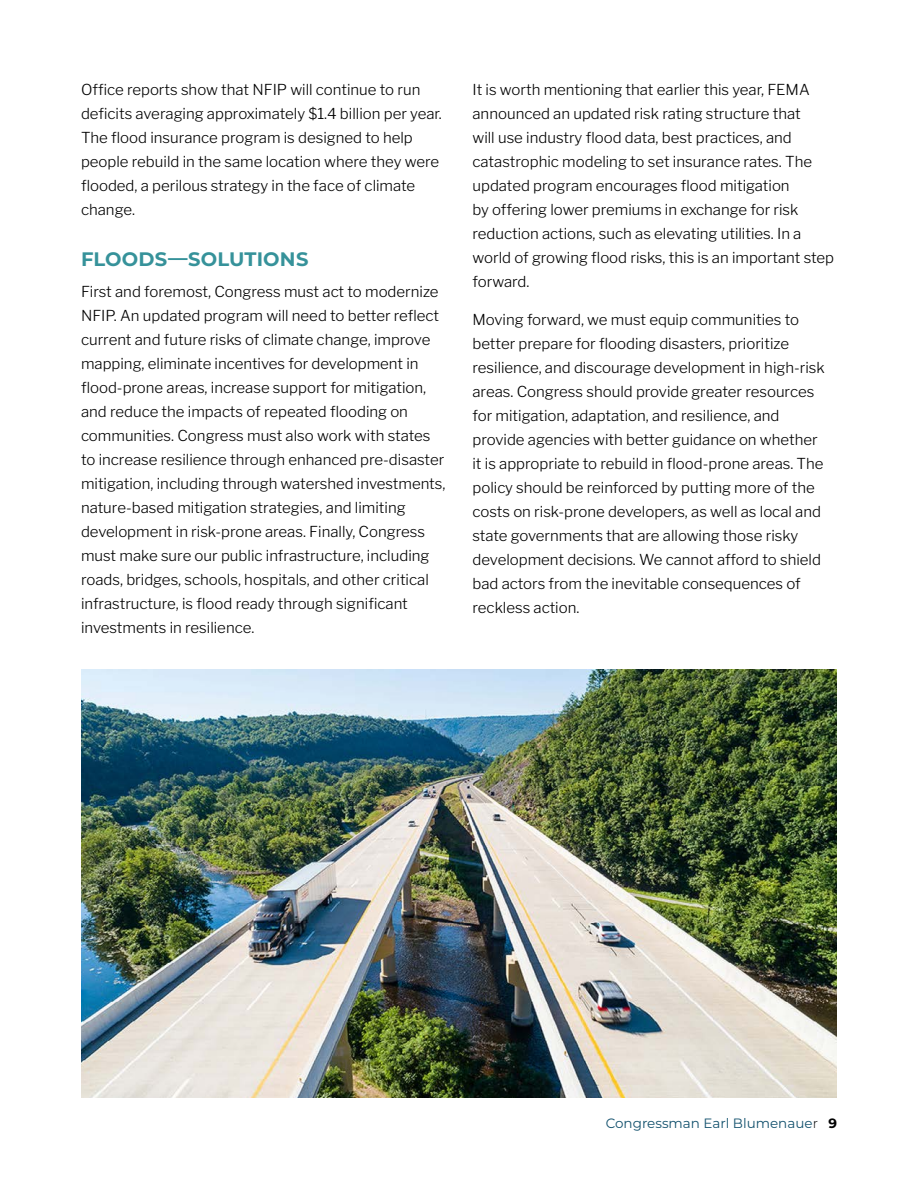
<style>
.page{position:relative;width:918px;height:1188px;background:#fff}
.page>*{position:absolute;margin:0;border:0;box-sizing:border-box;transform-origin:0 0}
.t1{font:700 19.5px "Montserrat";letter-spacing:.01em;color:#36929a}
.t2{font:100 15px/24px "Libre Franklin";color:#000}
.t3{font:13.5px "Montserrat";color:#14526e}
.s1{font-weight:300;color:#000}
.s2{font-weight:700;color:#000}
</style>
<div class="page">
<img style="left:81px;top:670px;width:756px;height:427px">
<p class="t2" style="left:81px;top:77px;width:362px">Office reports show that NFIP will continue to run deficits averaging approximately $1.4 billion per year.<br>The flood insurance program is designed to help people rebuild in the same location where they were flooded, a perilous strategy in the face of climate change.</p>
<h1 class="t1" style="left:81px;top:245px;width:229px">FLOODS—SOLUTIONS</h1>
<p class="t2" style="left:81px;top:278px;width:366px">First and foremost, Congress must act to modernize NFIP. An updated program will need to better reflect current and future risks of climate change, improve mapping, eliminate incentives for development in flood-prone areas, increase support for mitigation, and reduce the impacts of repeated flooding on communities. Congress must also work with states to increase resilience through enhanced pre-disaster mitigation, including through watershed investments, nature-based mitigation strategies, and limiting development in risk-prone areas. Finally, Congress must make sure our public infrastructure, including roads, bridges, schools, hospitals, and other critical infrastructure, is flood ready through significant investments in resilience.</p>
<p class="t2" style="left:472px;top:77px;width:363px">It is worth mentioning that earlier this year, FEMA announced an updated risk rating structure that<br>will use industry flood data, best practices, and catastrophic modeling to set insurance rates. The updated program encourages flood mitigation<br>by offering lower premiums in exchange for risk reduction actions, such as elevating utilities. In a world of growing flood risks, this is an important step forward.</p>
<p class="t2" style="left:472px;top:306px;width:354px">Moving forward, we must equip communities to better prepare for flooding disasters, prioritize resilience, and discourage development in high-risk areas. Congress should provide greater resources for mitigation, adaptation, and resilience, and provide agencies with better guidance on whether it is appropriate to rebuild in flood-prone areas. The policy should be reinforced by putting more of the costs on risk-prone developers, as well as local and state governments that are allowing those risky development decisions. We cannot afford to shield bad actors from the inevitable consequences of reckless action.</p>
<p class="t3" style="left:606px;top:1114px;width:233px">Congressman Earl Blumenaue<span class="s1">r</span> <span class="s2">9</span></p>
</div>
